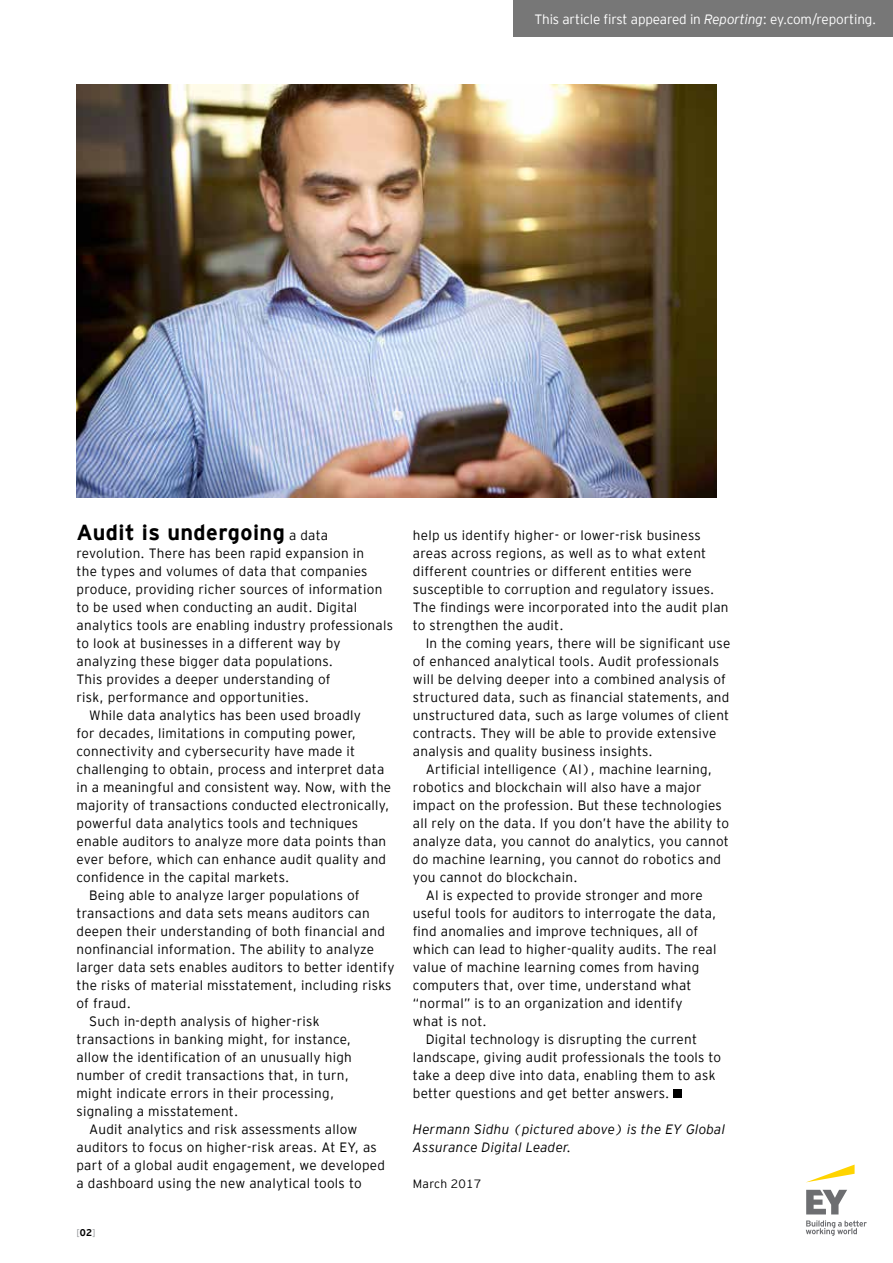
<style>
.page{position:relative;width:893px;height:1263px;background:#fff}
.page>*{position:absolute;margin:0;border:0;box-sizing:border-box;transform-origin:0 0}
.t1{font:700 21.75px "EY Interstate";letter-spacing:.02em;color:#000}
.t2{font:300 13.5px/18px "EY Interstate";letter-spacing:.02em;color:#000}
.t3{font:italic 300 13.5px/18px "EY Interstate";letter-spacing:.02em;color:#000}
.t4{font:300 13.5px "EY Interstate";letter-spacing:-.01em;color:#fff}
.t5{font:300 12px "EY Interstate";letter-spacing:.02em;color:#000}
.t6{font:300 9.75px "EY Interstate";color:#939598}
.s1{font-style:italic}
.s2{font-weight:300;font-size:13.5px}
.s3{font-weight:700;color:#000}
</style>
<div class="page">
<div style="left:513px;top:0;width:380px;height:36px;background:#777"></div>
<svg style="left:807px;top:1164px;width:48px;height:18px"></svg>
<svg style="left:806px;top:1190px;width:61px;height:46px"></svg>
<div style="left:673px;top:1089px;width:9px;height:8px;background:#000"></div>
<img style="left:77px;top:84px;width:639px;height:413px">
<p class="t4" style="left:534px;top:9px;width:343px">This article first appeared in <span class="s1">Reporting</span>: ey.com/reporting.</p>
<h1 class="t1" style="left:77px;top:517px;width:253px">Audit is undergoing <span class="s2">a data</span></h1>
<p class="t2" style="left:77px;top:543px;width:289px">revolution. There has been rapid expansion in</p>
<p class="t2" style="left:77px;top:561px;width:292px">the types and volumes of data that companies</p>
<p class="t2" style="left:77px;top:579px;width:307px">produce, providing richer sources of information</p>
<p class="t2" style="left:77px;top:597px;width:282px">to be used when conducting an audit. Digital</p>
<p class="t2" style="left:77px;top:615px;width:318px">analytics tools are enabling industry professionals</p>
<p class="t2" style="left:77px;top:633px;width:265px">to look at businesses in a different way by</p>
<p class="t2" style="left:77px;top:651px;width:258px">analyzing these bigger data populations.</p>
<p class="t2" style="left:77px;top:669px;width:255px">This provides a deeper understanding of</p>
<p class="t2" style="left:77px;top:687px;width:234px">risk, performance and opportunities.</p>
<p class="t2" style="left:89px;top:705px;width:273px">While data analytics has been used broadly</p>
<p class="t2" style="left:77px;top:723px;width:281px">for decades, limitations in computing power,</p>
<p class="t2" style="left:77px;top:741px;width:280px">connectivity and cybersecurity have made it</p>
<p class="t2" style="left:77px;top:759px;width:309px">challenging to obtain, process and interpret data</p>
<p class="t2" style="left:77px;top:777px;width:316px">in a meaningful and consistent way. Now, with the</p>
<p class="t2" style="left:77px;top:795px;width:314px">majority of transactions conducted electronically,</p>
<p class="t2" style="left:77px;top:813px;width:283px">powerful data analytics tools and techniques</p>
<p class="t2" style="left:77px;top:831px;width:311px">enable auditors to analyze more data points than</p>
<p class="t2" style="left:77px;top:849px;width:311px">ever before, which can enhance audit quality and</p>
<p class="t2" style="left:77px;top:867px;width:214px">confidence in the capital markets.</p>
<p class="t2" style="left:89px;top:885px;width:272px">Being able to analyze larger populations of</p>
<p class="t2" style="left:77px;top:903px;width:295px">transactions and data sets means auditors can</p>
<p class="t2" style="left:77px;top:921px;width:310px">deepen their understanding of both financial and</p>
<p class="t2" style="left:77px;top:939px;width:299px">nonfinancial information. The ability to analyze</p>
<p class="t2" style="left:77px;top:957px;width:319px">larger data sets enables auditors to better identify</p>
<p class="t2" style="left:77px;top:975px;width:316px">the risks of material misstatement, including risks</p>
<p class="t2" style="left:77px;top:993px;width:56px">of fraud.</p>
<p class="t2" style="left:89px;top:1011px;width:232px">Such in-depth analysis of higher-risk</p>
<p class="t2" style="left:77px;top:1029px;width:276px">transactions in banking might, for instance,</p>
<p class="t2" style="left:77px;top:1047px;width:277px">allow the identification of an unusually high</p>
<p class="t2" style="left:77px;top:1065px;width:274px">number of credit transactions that, in turn,</p>
<p class="t2" style="left:77px;top:1083px;width:259px">might indicate errors in their processing,</p>
<p class="t2" style="left:77px;top:1101px;width:163px">signaling a misstatement.</p>
<p class="t2" style="left:89px;top:1119px;width:269px">Audit analytics and risk assessments allow</p>
<p class="t2" style="left:77px;top:1137px;width:302px">auditors to focus on higher-risk areas. At EY, as</p>
<p class="t2" style="left:77px;top:1155px;width:310px">part of a global audit engagement, we developed</p>
<p class="t2" style="left:77px;top:1173px;width:287px">a dashboard using the new analytical tools to</p>
<p class="t6" style="left:77px;top:1226px;width:20px">[<span class="s3">02</span>]</p>
<p class="t2" style="left:413px;top:525px;width:317px">help us identify higher- or lower-risk business areas across regions, as well as to what extent different countries or different entities were susceptible to corruption and regulatory issues.<br>The findings were incorporated into the audit plan to strengthen the audit.</p>
<p class="t2" style="left:413px;top:633px;width:319px;text-indent:13px">In the coming years, there will be significant use of enhanced analytical tools. Audit professionals will be delving deeper into a combined analysis of structured data, such as financial statements, and unstructured data, such as large volumes of client contracts. They will be able to provide extensive analysis and quality business insights.</p>
<p class="t2" style="left:426px;top:759px;width:288px">Artificial intelligence (AI), machine learning,</p>
<p class="t2" style="left:413px;top:777px;width:290px">robotics and blockchain will also have a major</p>
<p class="t2" style="left:413px;top:795px;width:310px">impact on the profession. But these technologies</p>
<p class="t2" style="left:413px;top:813px;width:318px">all rely on the data. If you don’t have the ability to</p>
<p class="t2" style="left:413px;top:831px;width:317px">analyze data, you cannot do analytics, you cannot</p>
<p class="t2" style="left:413px;top:849px;width:310px">do machine learning, you cannot do robotics and</p>
<p class="t2" style="left:413px;top:867px;width:166px">you cannot do blockchain.</p>
<p class="t2" style="left:426px;top:885px;width:279px">AI is expected to provide stronger and more</p>
<p class="t2" style="left:413px;top:903px;width:305px">useful tools for auditors to interrogate the data,</p>
<p class="t2" style="left:413px;top:921px;width:287px">find anomalies and improve techniques, all of</p>
<p class="t2" style="left:413px;top:939px;width:305px">which can lead to higher-quality audits. The real</p>
<p class="t2" style="left:413px;top:957px;width:288px">value of machine learning comes from having</p>
<p class="t2" style="left:413px;top:975px;width:280px">computers that, over time, understand what</p>
<p class="t2" style="left:413px;top:993px;width:271px">“normal” is to an organization and identify</p>
<p class="t2" style="left:413px;top:1011px;width:75px">what is not.</p>
<p class="t2" style="left:426px;top:1029px;width:273px">Digital technology is disrupting the current</p>
<p class="t2" style="left:413px;top:1047px;width:310px">landscape, giving audit professionals the tools to</p>
<p class="t2" style="left:413px;top:1065px;width:304px">take a deep dive into data, enabling them to ask</p>
<p class="t2" style="left:413px;top:1083px;width:258px">better questions and get better answers.</p>
<p class="t3" style="left:413px;top:1119px;width:314px">Hermann Sidhu (pictured above) is the EY Global<br>Assurance Digital Leader.</p>
<p class="t5" style="left:413px;top:1175px;width:70px">March 2017</p>
</div>
